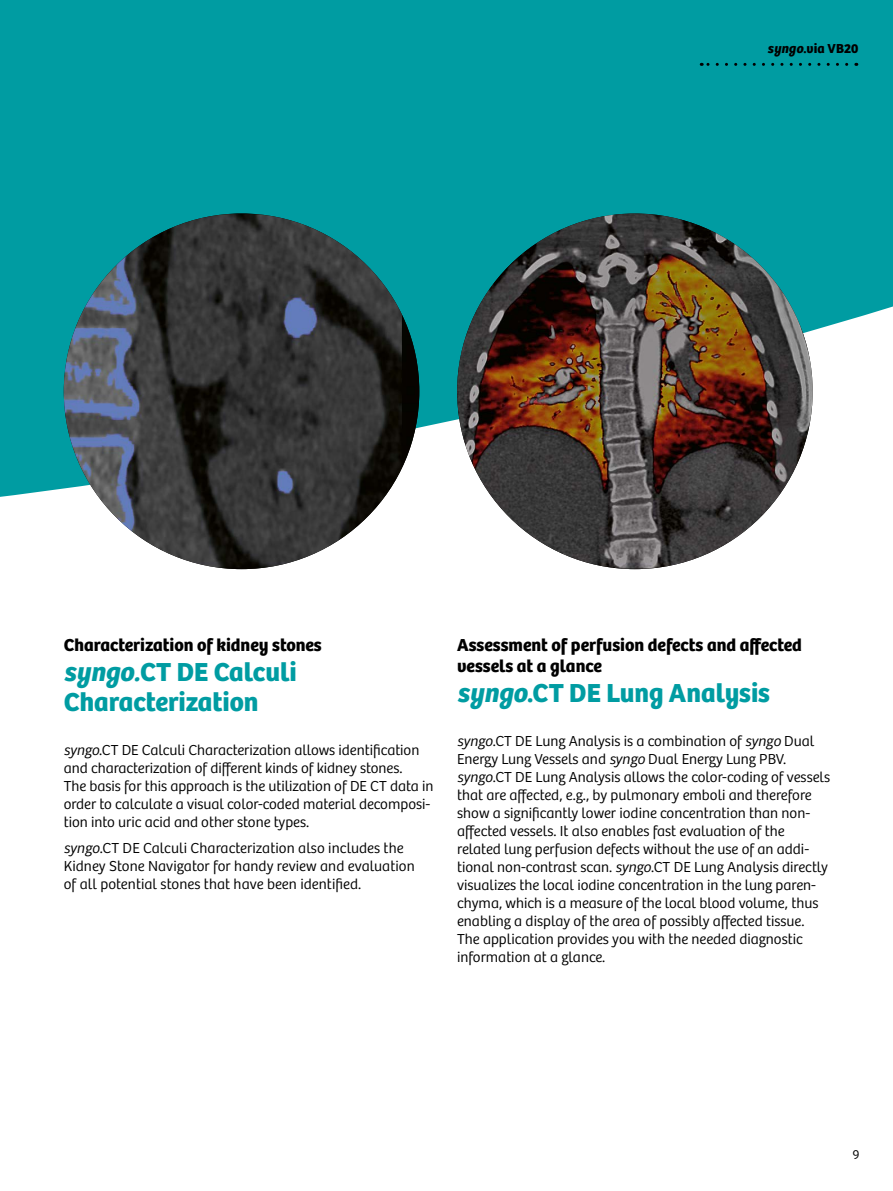
<style>
.page{position:relative;width:893px;height:1191px;background:#fff}
.page>*{position:absolute;margin:0;border:0;box-sizing:border-box;transform-origin:0 0}
.t1{font:27px/30px "Bree SH Headline Regular";color:#009ca2}
.t2{font:18px/21px "Bree SH Headline Regular";color:#000}
.t3{font:15px/18px "Bree SH Text Light";color:#000}
.t4{font:13.5px "Bree SH Headline Regular";letter-spacing:.01em;color:#000}
.t5{font:13.5px "Bree SH Text Light";color:#000}
.s1{font-family:"Bree SH Headline Oblique"}
.s2{font-style:italic}
</style>
<div class="page">
<svg style="left:0;top:0;width:893px;height:570px;fill:#009ca2"></svg>
<img style="left:457px;top:213px;width:356px;height:356px;border-radius:178px">
<img style="left:64px;top:213px;width:355px;height:356px;border-radius:178px">
<svg style="left:701px;top:63px;width:146px;height:3px"></svg>
<p class="t4" style="left:768px;top:40px;width:92px"><span class="s1">syngo</span>.via VB20</p>
<p class="t2" style="left:64px;top:634px;width:259px">Characterization of kidney stones</p>
<h1 class="t1" style="left:64px;top:657px;width:234px"><span class="s1">syngo.</span>CT DE Calculi<br>Characterization</h1>
<p class="t3" style="left:64px;top:740px;width:371px"><span class="s2">syngo</span>.CT DE Calculi Characterization allows identification and characterization of different kinds of kidney stones.<br>The basis for this approach is the utilization of DE CT data in order to calculate a visual color-coded material decomposi&shy;tion into uric acid and other stone types.</p>
<p class="t3" style="left:64px;top:839px;width:352px"><span class="s2">syngo</span>.CT DE Calculi Characterization also includes the<br>Kidney Stone Navigator for handy review and evaluation of all potential stones that have been identified.</p>
<p class="t2" style="left:457px;top:634px;width:346px">Assessment of perfusion defects and affected vessels at a glance</p>
<h1 class="t1" style="left:457px;top:678px;width:314px"><span class="s1">syngo</span>.CT DE Lung Analysis</h1>
<p class="t3" style="left:457px;top:731px;width:374px"><span class="s2">syngo</span>.CT DE Lung Analysis is a combination of <span class="s2">syngo</span> Dual Energy Lung Vessels and <span class="s2">syngo</span> Dual Energy Lung PBV. <span class="s2">syngo</span>.CT DE Lung Analysis allows the color-coding of vessels that are affected, e.g., by pulmonary emboli and therefore show a significantly lower iodine concentration than non&shy;affected vessels. It also enables fast evaluation of the related lung perfusion defects without the use of an addi&shy;tional non-contrast scan. <span class="s2">syngo</span>.CT DE Lung Analysis directly visualizes the local iodine concentration in the lung paren&shy;chyma, which is a measure of the local blood volume, thus enabling a display of the area of possibly affected tissue.<br>The application provides you with the needed diagnostic information at a glance.</p>
<p class="t5" style="left:853px;top:1146px;width:9px">9</p>
</div>
